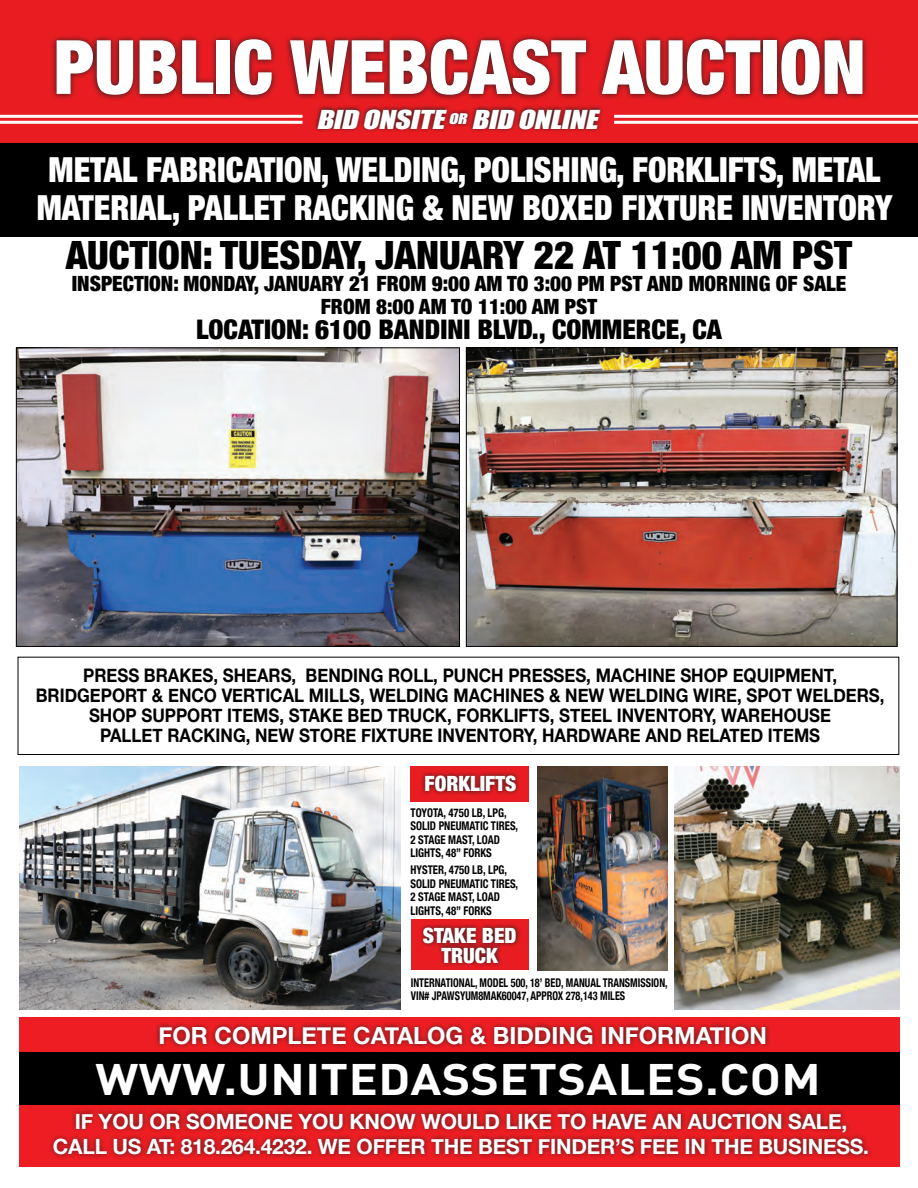
<style>
.page{position:relative;width:918px;height:1188px;background:#fff}
.page>*{position:absolute;margin:0;border:0;box-sizing:border-box;transform-origin:0 0}
.t1{font:900 condensed 75px "Helvetica Neue";color:#fff}
.t2{font:700 43.65px "DIN";letter-spacing:.01em;color:#fff;scale:1.11 1}
.t3{font:900 condensed 39px "Helvetica Neue";color:#000}
.t4{font:900 condensed 34.5px/37.5px "Helvetica Neue";color:#fff;text-align:center;scale:.96 1}
.t5{font:900 condensed 27px "Helvetica Neue";color:#000}
.t6{font:italic 24px "Impact";color:#fff;scale:1.25 1}
.t7{font:700 23.55px "Helvetica Neue";color:#fff}
.t8{font:700 21px/25.5px "Helvetica Neue";letter-spacing:-.01em;color:#fff;text-align:center}
.t9{font:900 condensed 21px/22.5px "Helvetica Neue";color:#000;text-align:center}
.t10{font:900 condensed 21px/19.5px "Helvetica Neue";color:#fff;text-align:center}
.t11{font:700 18.75px/20.2px "Helvetica Neue";color:#000;text-align:center;scale:.9 1}
.t12{font:700 condensed 12px/13.5px "Helvetica Neue";color:#000;scale:.9 1}
.t13{font:700 condensed 12px/13.5px "Helvetica Neue";color:#000;scale:.85 1}
</style>
<div class="page">
<img style="left:538px;top:766px;width:129px;height:204px">
<div style="left:0;top:0;width:918px;height:147px;background:#e91c22"></div>
<svg style="left:51px;top:35px;width:817px;height:65px"></svg>
<svg style="left:314px;top:105px;width:289px;height:27px"></svg>
<hr style="left:0;top:115px;width:303px;height:3px;background:#fff">
<hr style="left:0;top:121px;width:303px;height:3px;background:#fff">
<hr style="left:614px;top:115px;width:304px;height:3px;background:#fff">
<hr style="left:614px;top:121px;width:304px;height:3px;background:#fff">
<div style="left:0;top:143px;width:918px;height:94px;background:#000"></div>
<div style="left:19px;top:1018px;width:880px;height:149px;background:#ee1d23"></div>
<div style="left:155px;top:1021px;width:616px;height:29px;background:#231f20;opacity:.75"></div>
<div style="left:19px;top:1052px;width:880px;height:53px;background:#000"></div>
<img style="left:18px;top:350px;width:440px;height:295px">
<div style="left:16px;top:348px;width:444px;height:299px;border:1px solid #000"></div>
<img style="left:468px;top:350px;width:427px;height:295px">
<div style="left:466px;top:348px;width:431px;height:299px;border:1px solid #000"></div>
<img style="left:19px;top:766px;width:381px;height:243px">
<div style="left:411px;top:766px;width:118px;height:36px;background:#e91c22"></div>
<svg style="left:421px;top:772px;width:98px;height:23px;background:#991c20"></svg>
<div style="left:411px;top:920px;width:118px;height:50px;background:#e91c22"></div>
<svg style="left:420px;top:924px;width:100px;height:42px"></svg>
<img style="left:675px;top:766px;width:224px;height:243px">
<div style="left:18px;top:657px;width:881px;height:98px;border:1px solid #000"></div>
<div style="left:48px;top:1108px;width:826px;height:52px;background:#231f20;opacity:.75"></div>
<h1 class="t1" style="left:54px;top:5px;width:813px">PUBLIC WEBCAST AUCTION</h1>
<p class="t6" style="left:316px;top:101px;width:232px">BID ONSITE<sup>OR</sup> BID ONLINE</p>
<h3 class="t4" style="left:37px;top:149px;width:893px">METAL FABRICATION, WELDING, POLISHING, FORKLIFTS, METAL<br>MATERIAL, PALLET RACKING &amp; NEW BOXED FIXTURE INVENTORY</h3>
<h3 class="t3" style="left:66px;top:223px;width:788px">AUCTION: TUESDAY, JANUARY 22 AT 11:00 AM PST</h3>
<p class="t9" style="left:72px;top:272px;width:776px">INSPECTION: MONDAY, JANUARY 21 FROM 9:00 AM TO 3:00 PM PST AND MORNING OF SALE<br>FROM 8:00 AM TO 11:00 AM PST</p>
<h3 class="t5" style="left:196px;top:308px;width:527px">LOCATION: 6100 BANDINI BLVD., COMMERCE, CA</h3>
<p class="t11" style="left:36px;top:665px;width:944px">PRESS BRAKES, SHEARS, BENDING ROLL, PUNCH PRESSES, MACHINE SHOP EQUIPMENT, BRIDGEPORT &amp; ENCO VERTICAL MILLS, WELDING MACHINES &amp; NEW WELDING WIRE, SPOT WELDERS, SHOP SUPPORT ITEMS, STAKE BED TRUCK, FORKLIFTS, STEEL INVENTORY, WAREHOUSE<br>PALLET RACKING, NEW STORE FIXTURE INVENTORY, HARDWARE AND RELATED ITEMS</p>
<p class="t10" style="left:425px;top:773px;width:93px">FORKLIFTS</p>
<p class="t12" style="left:411px;top:805px;width:121px">TOYOTA, 4750 LB, LPG,<br>SOLID PNEUMATIC TIRES,<br>2 STAGE MAST, LOAD<br>LIGHTS, 48” FORKS</p>
<p class="t12" style="left:411px;top:862px;width:121px">HYSTER, 4750 LB, LPG,<br>SOLID PNEUMATIC TIRES,<br>2 STAGE MAST, LOAD<br>LIGHTS, 48” FORKS</p>
<p class="t10" style="left:423px;top:925px;width:95px">STAKE BED<br>TRUCK</p>
<p class="t13" style="left:411px;top:975px;width:304px">INTERNATIONAL, MODEL 500, 18’ BED, MANUAL TRANSMISSION,<br>VIN# JPAWSYUM8MAK60047, APPROX 278,143 MILES</p>
<p class="t7" style="left:159px;top:1017px;width:610px">FOR COMPLETE CATALOG &amp; BIDDING INFORMATION</p>
<h2 class="t2" style="left:96px;top:1050px;width:655px">WWW.UNITEDASSETSALES.COM</h2>
<p class="t8" style="left:53px;top:1109px;width:818px">IF YOU OR SOMEONE YOU KNOW WOULD LIKE TO HAVE AN AUCTION SALE,<br>CALL US AT: 818.264.4232. WE OFFER THE BEST FINDER’S FEE IN THE BUSINESS.</p>
</div>
